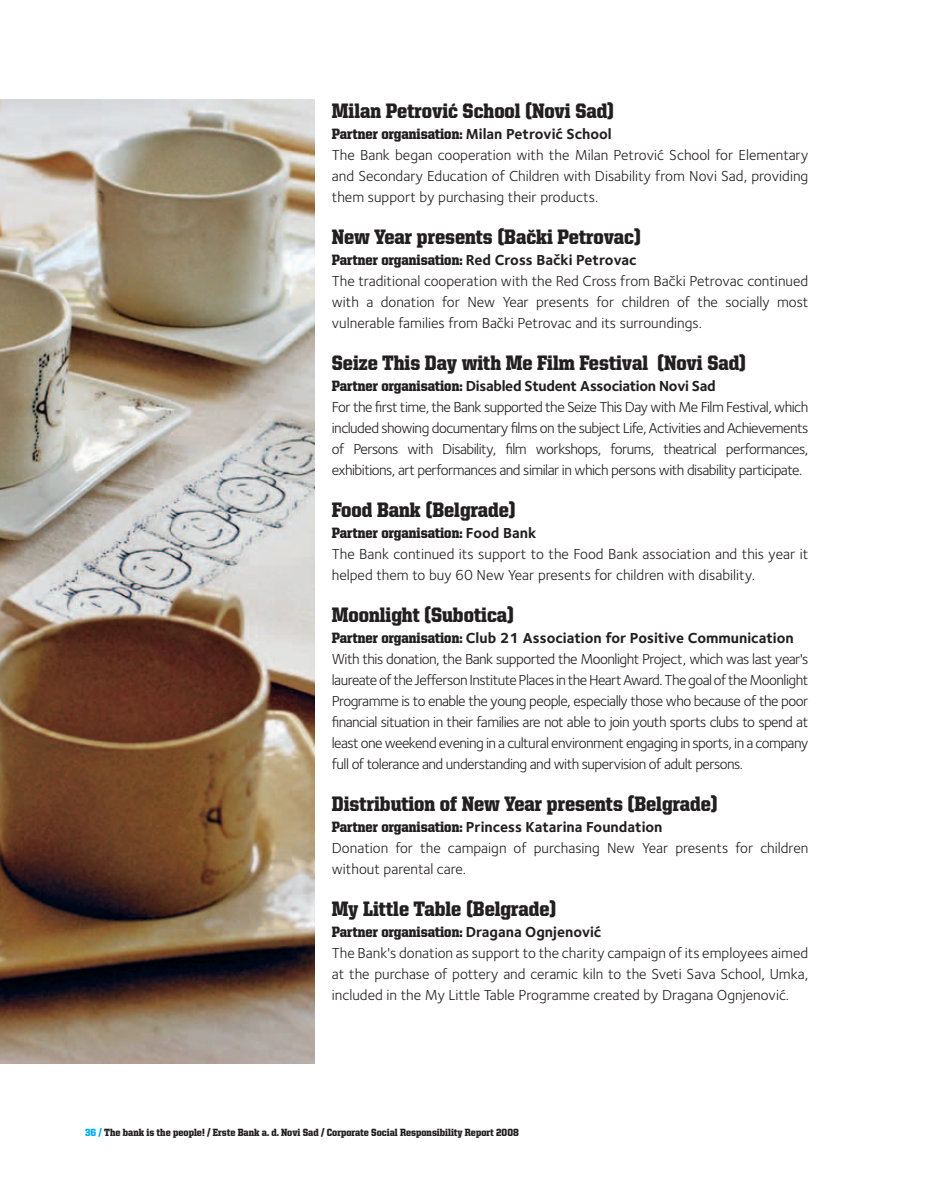
<style>
.page{position:relative;width:936px;height:1191px;background:#fff}
.page>*{position:absolute;margin:0;border:0;box-sizing:border-box;transform-origin:0 0}
.t1{font:900 21px "United Serif Semi Cond";color:#231f20}
.t2{font:15px/21px "moj Foundry Sterling";letter-spacing:-.035em;color:#231f20;text-align:justify}
.t3{font:15px/21px "moj Foundry Sterling";color:#231f20}
.t4{font:900 15px "United Serif Semi Cond";color:#231f20}
.t5{font:900 10.5px "United Serif Semi Cond";color:#231f20}
.s1{font-family:"moj Foundry Sterling";font-weight:700}
.s2{font-family:"United Serif Semi Cond";font-weight:900}
.s3{font-weight:700}
.s4{color:#00aeef}
</style>
<div class="page">
<img style="left:0;top:99px;width:315px;height:964px">
<h1 class="t1" style="left:332px;top:99px;width:284px">Milan Petrović School (Novi Sad)</h1>
<p class="t4" style="left:332px;top:125px;width:281px">Partner organisation: <span class="s1">Milan Petrović School</span></p>
<p class="t2" style="left:332px;top:144px;width:478px">The Bank began cooperation with the Milan Petrović School for Elementary and Secondary Education of Children with Disability from Novi Sad, providing them support by purchasing their products.</p>
<h1 class="t1" style="left:332px;top:225px;width:311px">New Year presents (Bački Petrovac)</h1>
<p class="t3" style="left:332px;top:249px;width:478px"><span class="s2">Partner organisation:</span> <span class="s3">Red Cross Bački Petrovac<br></span>The traditional cooperation with the Red Cross from Bački Petrovac continued with a donation for New Year presents for children of the socially most vulnerable families from Bački Petrovac and its surroundings.</p>
<h1 class="t1" style="left:332px;top:351px;width:416px">Seize This Day with Me Film Festival (Novi Sad)</h1>
<p class="t2" style="left:332px;top:375px;width:478px;text-align:left"><span class="s2">Partner organisation:</span> <span class="s3">Disabled Student Association Novi Sad<br></span>For the first time, the Bank supported the Seize This Day with Me Film Festival, which included showing documentary films on the subject Life, Activities and Achievements of Persons with Disability, film workshops, forums, theatrical performances, exhibitions, art performances and similar in which persons with disability participate.</p>
<h1 class="t1" style="left:332px;top:498px;width:185px">Food Bank (Belgrade)</h1>
<p class="t4" style="left:332px;top:524px;width:206px">Partner organisation: <span class="s1">Food Bank</span></p>
<p class="t3" style="left:332px;top:543px;width:478px">The Bank continued its support to the Food Bank association and this year it helped them to buy 60 New Year presents for children with disability.</p>
<h1 class="t1" style="left:332px;top:603px;width:184px">Moonlight (Subotica)</h1>
<p class="t2" style="left:332px;top:627px;width:478px;text-align:left"><span class="s2">Partner organisation:</span> <span class="s3">Club 21 Association for Positive Communication </span>With this donation, the Bank supported the Moonlight Project, which was last year's laureate of the Jefferson Institute Places in the Heart Award. The goal of the Moonlight Programme is to enable the young people, especially those who because of the poor financial situation in their families are not able to join youth sports clubs to spend at least one weekend evening in a cultural environment engaging in sports, in a company full of tolerance and understanding and with supervision of adult persons.</p>
<h1 class="t1" style="left:332px;top:792px;width:387px">Distribution of New Year presents (Belgrade)</h1>
<p class="t3" style="left:332px;top:816px;width:478px"><span class="s2">Partner organisation:</span> <span class="s3">Princess Katarina Foundation<br></span>Donation for the campaign of purchasing New Year presents for children without parental care.</p>
<h1 class="t1" style="left:332px;top:897px;width:226px">My Little Table (Belgrade)</h1>
<p class="t4" style="left:332px;top:923px;width:271px">Partner organisation: <span class="s1">Dragana Ognjenović</span></p>
<p class="t2" style="left:332px;top:942px;width:478px">The Bank's donation as support to the charity campaign of its employees aimed at the purchase of pottery and ceramic kiln to the Sveti Sava School, Umka, included in the My Little Table Programme created by Dragana Ognjenović.</p>
<p class="t5" style="left:85px;top:1126px;width:435px"><span class="s4">36 /</span> The bank is the people! / Erste Bank a. d. Novi Sad / Corporate Social Responsibility Report 2008</p>
</div>
